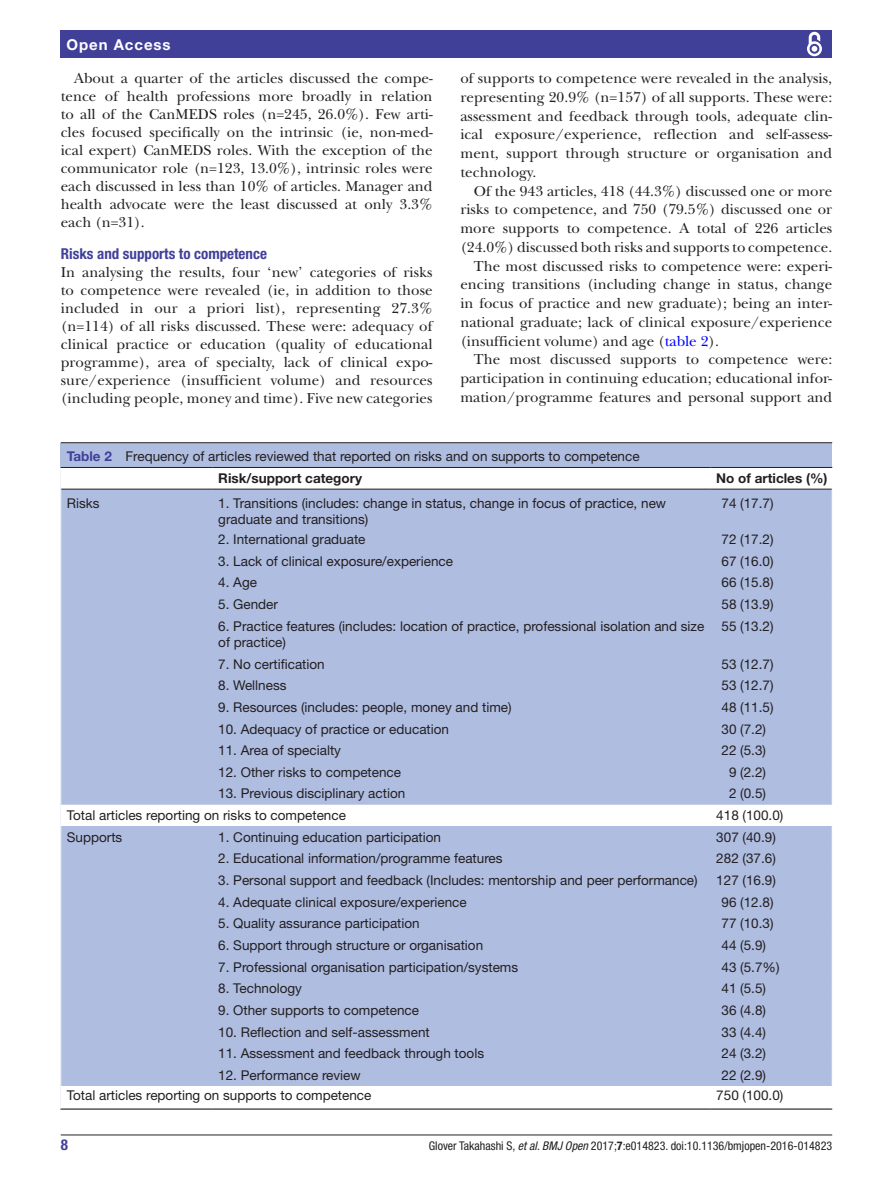
<style>
.page{position:relative;width:893px;height:1191px;background:#fff}
.page>*{position:absolute;margin:0;border:0;box-sizing:border-box;transform-origin:0 0}
.t1{font:15px/18px "New Baskerville";color:#231f20;text-align:justify}
.t2{font:700 condensed 15px "Helvetica Neue LT Std";color:#414099}
.t3{font:700 15px "Helvetica Neue LT Std";letter-spacing:.065em;color:#fff}
.t4{font:13.5px/16.2px "Helvetica Neue LT Std";color:#231f20}
.t5{font:700 13.5px "Helvetica Neue LT Std";color:#231f20}
.t6{font:condensed 12px "Helvetica Neue LT Std";color:#231f20}
.s1{color:#00f}
.s2{font-weight:700;color:#414099}
.s3{font-weight:700}
.s4{font-style:italic}
</style>
<div class="page">
<hr style="left:61px;top:1134px;width:771px;height:1px;background:#231f20">
<div style="left:61px;top:31px;width:771px;height:27px;background:#414099"></div>
<svg style="left:807px;top:31px;width:15px;height:26px"></svg>
<div style="left:61px;top:443px;width:771px;height:666px;background:#afbde1"></div>
<hr style="left:61px;top:442px;width:771px;height:1px;background:#231f20">
<div style="left:61px;top:468px;width:771px;height:640px;background:#fff"></div>
<svg style="left:61px;top:490px;width:771px;height:595px"></svg>
<hr style="left:61px;top:467px;width:151px;height:1px;background:#231f20">
<hr style="left:61px;top:489px;width:151px;height:1px;background:#231f20">
<hr style="left:212px;top:467px;width:498px;height:1px;background:#231f20">
<hr style="left:212px;top:489px;width:498px;height:1px;background:#231f20">
<hr style="left:710px;top:467px;width:122px;height:1px;background:#231f20">
<hr style="left:710px;top:489px;width:122px;height:1px;background:#231f20">
<hr style="left:61px;top:1108px;width:151px;height:1px;background:#231f20">
<hr style="left:212px;top:1108px;width:498px;height:1px;background:#231f20">
<hr style="left:710px;top:1108px;width:122px;height:1px;background:#231f20">
<svg style="left:60px;top:468px;width:1px;height:21px"></svg>
<svg style="left:60px;top:528px;width:1px;height:87px"></svg>
<svg style="left:60px;top:653px;width:1px;height:455px"></svg>
<p class="t3" style="left:66px;top:35px;width:106px">Open Access</p>
<p class="t1" style="left:61px;top:69px;width:373px;text-indent:14px">About a quarter of the articles discussed the compe&shy;tence of health professions more broadly in relation to all of the CanMEDS roles (n=245, 26.0%). Few arti&shy;cles focused specifically on the intrinsic (ie, non-med&shy;ical expert) CanMEDS roles. With the exception of the communicator role (n=123, 13.0%), intrinsic roles were each discussed in less than 10% of articles. Manager and health advocate were the least discussed at only 3.3% each (n=31).</p>
<p class="t2" style="left:61px;top:244px;width:208px">Risks and supports to competence</p>
<p class="t1" style="left:61px;top:263px;width:373px">In analysing the results, four ‘new’ categories of risks to competence were revealed (ie, in addition to those included in our a priori list), representing 27.3% (n=114) of all risks discussed. These were: adequacy of clinical practice or education (quality of educational programme), area of specialty, lack of clinical expo&shy;sure/experience (insufficient volume) and resources (including people, money and time). Five new categories</p>
<p class="t1" style="left:460px;top:69px;width:373px;line-height:18.8px">of supports to competence were revealed in the analysis, representing 20.9% (n=157) of all supports. These were: assessment and feedback through tools, adequate clin&shy;ical exposure/experience, reflection and self-assess&shy;ment, support through structure or organisation and technology.</p>
<p class="t1" style="left:474px;top:182px;width:360px">Of the 943 articles, 418 (44.3%) discussed one or more</p>
<p class="t1" style="left:460px;top:200px;width:373px">risks to competence, and 750 (79.5%) discussed one or</p>
<p class="t1" style="left:460px;top:219px;width:373px">more supports to competence. A total of 226 articles</p>
<p class="t1" style="left:460px;top:238px;width:373px">(24.0%) discussed both risks and supports to competence.</p>
<p class="t1" style="left:474px;top:257px;width:360px">The most discussed risks to competence were: experi-</p>
<p class="t1" style="left:460px;top:275px;width:373px">encing transitions (including change in status, change</p>
<p class="t1" style="left:460px;top:294px;width:373px">in focus of practice and new graduate); being an inter-</p>
<p class="t1" style="left:460px;top:313px;width:373px">national graduate; lack of clinical exposure/experience</p>
<p class="t1" style="left:460px;top:332px;width:260px">(insufficient volume) and age (<span class="s1">table 2</span>).</p>
<p class="t1" style="left:474px;top:350px;width:360px">The most discussed supports to competence were:</p>
<p class="t1" style="left:460px;top:369px;width:373px">participation in continuing education; educational infor-</p>
<p class="t1" style="left:460px;top:388px;width:373px">mation/programme features and personal support and</p>
<p class="t4" style="left:218px;top:445px;width:423px;line-height:22px;text-indent:-152px"><span class="s2">Table 2</span> Frequency of articles reviewed that reported on risks and on supports to competence<br><span class="s3">Risk/support category</span></p>
<p class="t5" style="left:716px;top:470px;width:113px">No of articles (%)</p>
<p class="t4" style="left:67px;top:494px;width:34px">Risks</p>
<p class="t4" style="left:218px;top:494px;width:449px">1. Transitions (includes: change in status, change in focus of practice, new graduate and transitions)</p>
<p class="t4" style="left:721px;top:494px;width:54px">74 (17.7)</p>
<p class="t4" style="left:218px;top:531px;width:149px">2. International graduate</p>
<p class="t4" style="left:721px;top:531px;width:54px">72 (17.2)</p>
<p class="t4" style="left:218px;top:552px;width:236px">3. Lack of clinical exposure/experience</p>
<p class="t4" style="left:721px;top:552px;width:54px">67 (16.0)</p>
<p class="t4" style="left:218px;top:574px;width:40px">4. Age</p>
<p class="t4" style="left:721px;top:574px;width:54px">66 (15.8)</p>
<p class="t4" style="left:218px;top:596px;width:61px">5. Gender</p>
<p class="t4" style="left:721px;top:596px;width:54px">58 (13.9)</p>
<p class="t4" style="left:218px;top:617px;width:488px">6. Practice features (includes: location of practice, professional isolation and size of practice)</p>
<p class="t4" style="left:721px;top:617px;width:54px">55 (13.2)</p>
<p class="t4" style="left:218px;top:655px;width:108px">7. No certification</p>
<p class="t4" style="left:721px;top:655px;width:54px">53 (12.7)</p>
<p class="t4" style="left:218px;top:677px;width:70px">8. Wellness</p>
<p class="t4" style="left:721px;top:677px;width:54px">53 (12.7)</p>
<p class="t4" style="left:218px;top:699px;width:295px">9. Resources (includes: people, money and time)</p>
<p class="t4" style="left:721px;top:699px;width:54px">48 (11.5)</p>
<p class="t4" style="left:218px;top:720px;width:232px">10. Adequacy of practice or education</p>
<p class="t4" style="left:721px;top:720px;width:46px">30 (7.2)</p>
<p class="t4" style="left:218px;top:742px;width:124px">11. Area of specialty</p>
<p class="t4" style="left:721px;top:742px;width:46px">22 (5.3)</p>
<p class="t4" style="left:218px;top:763px;width:184px">12. Other risks to competence</p>
<p class="t4" style="left:729px;top:763px;width:39px">9 (2.2)</p>
<p class="t4" style="left:218px;top:785px;width:189px">13. Previous disciplinary action</p>
<p class="t4" style="left:729px;top:785px;width:39px">2 (0.5)</p>
<p class="t4" style="left:67px;top:807px;width:281px">Total articles reporting on risks to competence</p>
<p class="t4" style="left:716px;top:807px;width:69px">418 (100.0)</p>
<p class="t4" style="left:67px;top:828px;width:57px">Supports</p>
<p class="t4" style="left:218px;top:828px;width:224px">1. Continuing education participation</p>
<p class="t4" style="left:716px;top:828px;width:61px">307 (40.9)</p>
<p class="t4" style="left:218px;top:850px;width:286px">2. Educational information/programme features</p>
<p class="t4" style="left:716px;top:850px;width:61px">282 (37.6)</p>
<p class="t4" style="left:218px;top:872px;width:481px">3. Personal support and feedback (Includes: mentorship and peer performance)</p>
<p class="t4" style="left:716px;top:872px;width:61px">127 (16.9)</p>
<p class="t4" style="left:218px;top:893px;width:250px">4. Adequate clinical exposure/experience</p>
<p class="t4" style="left:721px;top:893px;width:54px">96 (12.8)</p>
<p class="t4" style="left:218px;top:915px;width:203px">5. Quality assurance participation</p>
<p class="t4" style="left:721px;top:915px;width:54px">77 (10.3)</p>
<p class="t4" style="left:218px;top:937px;width:266px">6. Support through structure or organisation</p>
<p class="t4" style="left:721px;top:937px;width:46px">44 (5.9)</p>
<p class="t4" style="left:218px;top:958px;width:301px">7. Professional organisation participation/systems</p>
<p class="t4" style="left:721px;top:958px;width:60px">43 (5.7%)</p>
<p class="t4" style="left:218px;top:980px;width:85px">8. Technology</p>
<p class="t4" style="left:721px;top:980px;width:46px">41 (5.5)</p>
<p class="t4" style="left:218px;top:1001px;width:202px">9. Other supports to competence</p>
<p class="t4" style="left:721px;top:1001px;width:46px">36 (4.8)</p>
<p class="t4" style="left:218px;top:1023px;width:213px">10. Reflection and self-assessment</p>
<p class="t4" style="left:721px;top:1023px;width:46px">33 (4.4)</p>
<p class="t4" style="left:218px;top:1045px;width:267px">11. Assessment and feedback through tools</p>
<p class="t4" style="left:721px;top:1045px;width:46px">24 (3.2)</p>
<p class="t4" style="left:218px;top:1066px;width:144px">12. Performance review</p>
<p class="t4" style="left:721px;top:1066px;width:46px">22 (2.9)</p>
<p class="t4" style="left:67px;top:1087px;width:306px">Total articles reporting on supports to competence</p>
<p class="t4" style="left:716px;top:1087px;width:69px">750 (100.0)</p>
<p class="t2" style="left:61px;top:1135px;width:9px">8</p>
<p class="t6" style="left:429px;top:1138px;width:405px">Glover Takahashi S, <span class="s4">et al</span>. <span class="s4">BMJ Open</span> 2017;<span class="s3">7</span>:e014823. doi:10.1136/bmjopen-2016-014823</p>
</div>
